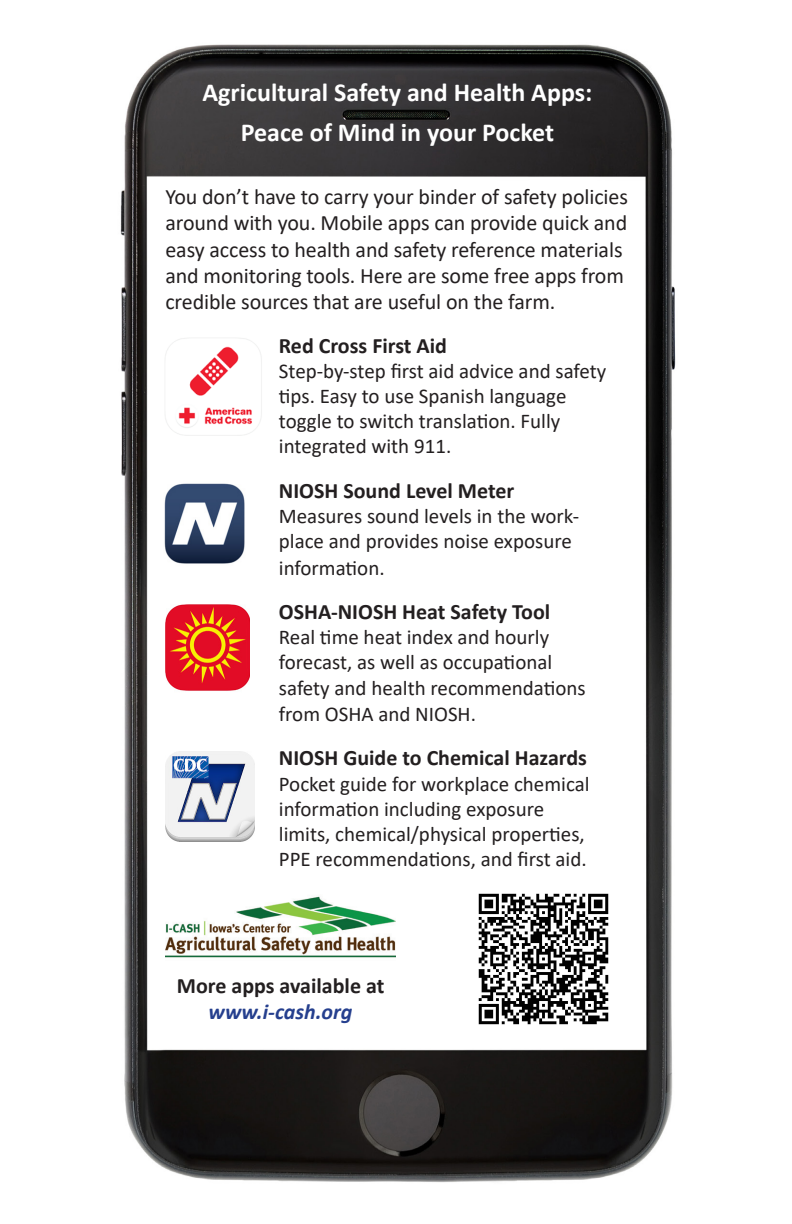
<style>
.page{position:relative;width:792px;height:1224px;background:#fff}
.page>*{position:absolute;margin:0;border:0;box-sizing:border-box;transform-origin:0 0}
.t1{font:700 26px "Calibri";color:#fff}
.t2{font:22px/26.4px "Calibri";letter-spacing:-.005em;color:#231f20}
.t3{font:700 22px "Calibri";color:#231f20}
.t4{font:italic 700 22px "Calibri";color:#253f8e}
.t5{font:21px/25.2px "Calibri";color:#231f20}
</style>
<div class="page">
<img style="left:120px;top:44px;width:556px;height:1138px">
<img style="left:165px;top:604px;width:85px;height:89px">
<img style="left:159px;top:480px;width:90px;height:87px">
<img style="left:158px;top:335px;width:106px;height:107px">
<img style="left:165px;top:879px;width:231px;height:82px">
<img style="left:165px;top:752px;width:90px;height:89px">
<img style="left:473px;top:889px;width:141px;height:141px">
<p class="t1" style="left:203px;top:74px;width:391px">Agricultural Safety and Health Apps:</p>
<p class="t1" style="left:241px;top:114px;width:315px">Peace of Mind in your Pocket</p>
<p class="t2" style="left:165px;top:183px;width:464px">You don’t have to carry your binder of safety policies around with you. Mobile apps can provide quick and easy access to health and safety reference materials and monitoring tools. Here are some free apps from credible sources that are useful on the farm.</p>
<p class="t3" style="left:279px;top:330px;width:170px">Red Cross First Aid</p>
<p class="t5" style="left:279px;top:358px;width:329px">Step-by-step first aid advice and safety tips. Easy to use Spanish language</p>
<p class="t5" style="left:279px;top:408px;width:283px">toggle to switch translation. Fully</p>
<p class="t5" style="left:279px;top:433px;width:174px">integrated with 911.</p>
<p class="t3" style="left:279px;top:475px;width:237px">NIOSH Sound Level Meter</p>
<p class="t5" style="left:279px;top:503px;width:302px;line-height:25.8px">Measures sound levels in the work&shy;place and provides noise exposure information.</p>
<p class="t3" style="left:279px;top:596px;width:273px">OSHA-NIOSH Heat Safety Tool</p>
<p class="t5" style="left:279px;top:624px;width:272px">Real time heat index and hourly</p>
<p class="t5" style="left:279px;top:649px;width:275px">forecast, as well as occupational</p>
<p class="t5" style="left:279px;top:674px;width:308px;line-height:26.4px">safety and health recommendations from OSHA and NIOSH.</p>
<p class="t3" style="left:279px;top:743px;width:310px">NIOSH Guide to Chemical Hazards</p>
<p class="t5" style="left:279px;top:770px;width:312px">Pocket guide for workplace chemical information including exposure</p>
<p class="t5" style="left:279px;top:821px;width:309px">limits, chemical/physical properties,<br>PPE recommendations, and first aid.</p>
<p class="t3" style="left:177px;top:970px;width:209px">More apps available at</p>
<p class="t4" style="left:209px;top:996px;width:146px">www.i-cash.org</p>
</div>
